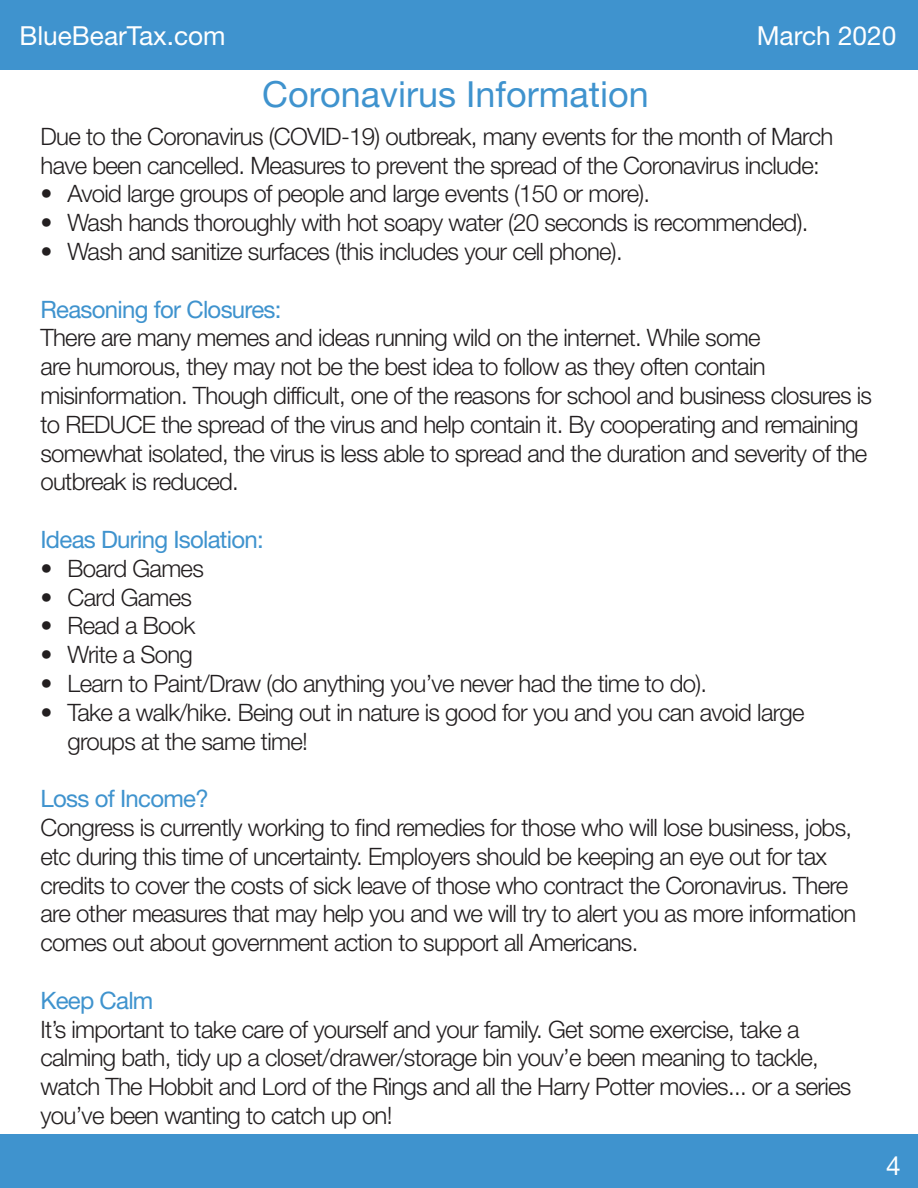
<style>
.page{position:relative;width:918px;height:1188px;background:#fff}
.page>*{position:absolute;margin:0;border:0;box-sizing:border-box;transform-origin:0 0}
.t1{font:36px "Helvetica Neue LT Std";color:#3f93ce}
.t2{font:26.25px "Helvetica Neue LT Std";color:#fff}
.t3{font:300 24px/28.8px "Helvetica Neue LT Std";letter-spacing:-.03em;color:#231f20}
.t4{font:24px "Helvetica Neue LT Std";letter-spacing:-.03em;color:#3f93ce}
</style>
<div class="page">
<div style="left:0;top:1134px;width:918px;height:54px;background:#3f93ce"></div>
<div style="left:0;top:0;width:918px;height:69px;background:#3f93ce"></div>
<p class="t2" style="left:19px;top:20px;width:208px">BlueBearTax.com</p>
<p class="t2" style="left:757px;top:20px;width:141px">March 2020</p>
<h1 class="t1" style="left:262px;top:73px;width:388px">Coronavirus Information</h1>
<p class="t3" style="left:40px;top:121px;width:794px">Due to the Coronavirus (COVID-19) outbreak, many events for the month of March have been cancelled. Measures to prevent the spread of the Coronavirus include:</p>
<p class="t3" style="left:40px;top:179px;width:611px">• Avoid large groups of people and large events (150 or more).</p>
<p class="t3" style="left:40px;top:208px;width:769px">• Wash hands thoroughly with hot soapy water (20 seconds is recommended).</p>
<p class="t3" style="left:40px;top:237px;width:584px">• Wash and sanitize surfaces (this includes your cell phone).</p>
<p class="t4" style="left:40px;top:295px;width:243px">Reasoning for Closures:</p>
<p class="t3" style="left:40px;top:323px;width:833px">There are many memes and ideas running wild on the internet. While some<br>are humorous, they may not be the best idea to follow as they often contain misinformation. Though difficult, one of the reasons for school and business closures is to REDUCE the spread of the virus and help contain it. By cooperating and remaining somewhat isolated, the virus is less able to spread and the duration and severity of the outbreak is reduced.</p>
<p class="t4" style="left:40px;top:525px;width:225px">Ideas During Isolation:</p>
<p class="t3" style="left:40px;top:553px;width:165px">• Board Games</p>
<p class="t3" style="left:40px;top:582px;width:153px">• Card Games</p>
<p class="t3" style="left:40px;top:611px;width:156px">• Read a Book</p>
<p class="t3" style="left:40px;top:640px;width:154px">• Write a Song</p>
<p class="t3" style="left:40px;top:669px;width:668px">• Learn to Paint/Draw (do anything you’ve never had the time to do).</p>
<p class="t3" style="left:68px;top:697px;width:739px;text-indent:-27px">• Take a walk/hike. Being out in nature is good for you and you can avoid large groups at the same time!</p>
<p class="t4" style="left:40px;top:784px;width:170px">Loss of Income?</p>
<p class="t3" style="left:40px;top:813px;width:817px">Congress is currently working to find remedies for those who will lose business, jobs, etc during this time of uncertainty. Employers should be keeping an eye out for tax credits to cover the costs of sick leave of those who contract the Coronavirus. There are other measures that may help you and we will try to alert you as more information comes out about government action to support all Americans.</p>
<p class="t4" style="left:40px;top:986px;width:114px">Keep Calm</p>
<p class="t3" style="left:40px;top:1014px;width:812px">It’s important to take care of yourself and your family. Get some exercise, take a calming bath, tidy up a closet/drawer/storage bin youv’e been meaning to tackle, watch The Hobbit and Lord of the Rings and all the Harry Potter movies... or a series you’ve been wanting to catch up on!</p>
<p class="t2" style="left:886px;top:1150px;width:16px">4</p>
</div>
